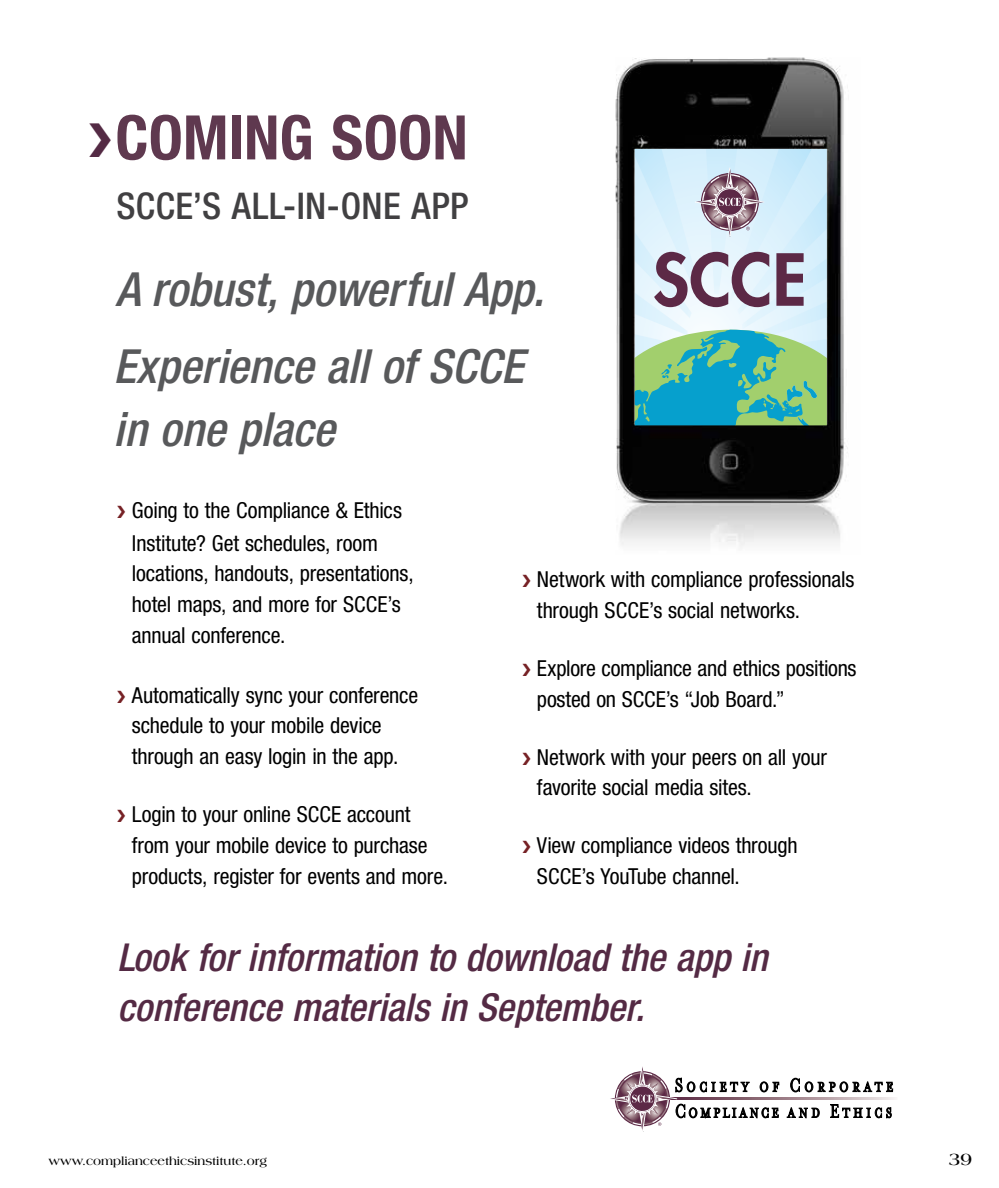
<style>
.page{position:relative;width:999px;height:1188px;background:#fff}
.page>*{position:absolute;margin:0;border:0;box-sizing:border-box;transform-origin:0 0}
.t1{font:700 condensed 61.5px "Helvetica Neue LT Std";color:#5f394f}
.t2{font:italic 500 condensed 47.1px/76.8px "Helvetica Neue LT Std";color:#58595b}
.t3{font:italic 500 condensed 38.55px/49.9px "Helvetica Neue LT Std";letter-spacing:-.005em;color:#542a44}
.t4{font:500 condensed 36.9px "Helvetica Neue LT Std";letter-spacing:.015em;color:#414042}
.t5{font:condensed 22.05px/30.9px "Helvetica Neue LT Std";letter-spacing:-.01em;color:#000}
.t6{font:700 18px "Americana Std";color:#000}
.t7{font:700 12px "Americana Std";color:#000}
.s1{color:#762125}
</style>
<div class="page">
<img style="left:616px;top:58px;width:232px;height:489px">
<svg style="left:779px;top:1098px;width:116px;height:2px"></svg>
<svg style="left:790px;top:1078px;width:103px;height:14px"></svg>
<svg style="left:787px;top:1107px;width:33px;height:11px"></svg>
<svg style="left:830px;top:1104px;width:62px;height:14px"></svg>
<svg style="left:610px;top:1066px;width:169px;height:66px"></svg>
<h1 class="t1" style="left:115px;top:100px;width:354px">COMING SOON</h1>
<h3 class="t4" style="left:117px;top:184px;width:354px">SCCE’S ALL-IN-ONE APP</h3>
<h2 class="t2" style="left:113px;top:252px;width:432px">A robust, powerful App.<br>Experience all of SCCE</h2>
<h2 class="t2" style="left:113px;top:391px;width:223px">in one place</h2>
<p class="t5" style="left:132px;top:495px;width:283px;text-indent:-15px"><span class="s1">❯</span> Going to the Compliance &amp; Ethics<br>Institute? Get schedules, room locations, handouts, presentations, hotel maps, and more for SCCE’s annual conference.</p>
<p class="t5" style="left:132px;top:679px;width:288px;text-indent:-15px"><span class="s1">❯</span> Automatically sync your conference schedule to your mobile device through an easy login in the app.</p>
<p class="t5" style="left:132px;top:799px;width:318px;text-indent:-15px"><span class="s1">❯</span> Login to your online SCCE account from your mobile device to purchase products, register for events and more.</p>
<p class="t5" style="left:537px;top:564px;width:319px;text-indent:-15px"><span class="s1">❯</span> Network with compliance professionals through SCCE’s social networks.</p>
<p class="t5" style="left:537px;top:652px;width:321px;text-indent:-15px"><span class="s1">❯</span> Explore compliance and ethics positions posted on SCCE’s “Job Board.”</p>
<p class="t5" style="left:537px;top:741px;width:291px;text-indent:-15px"><span class="s1">❯</span> Network with your peers on all your favorite social media sites.</p>
<p class="t5" style="left:537px;top:830px;width:262px;text-indent:-15px"><span class="s1">❯</span> View compliance videos through<br>SCCE’s YouTube channel.</p>
<h3 class="t3" style="left:117px;top:933px;width:652px">Look for information to download the app in conference materials in September.</h3>
<p class="t7" style="left:49px;top:1154px;width:220px">www.complianceethicsinstitute.org</p>
<p class="t6" style="left:949px;top:1149px;width:25px">39</p>
</div>
